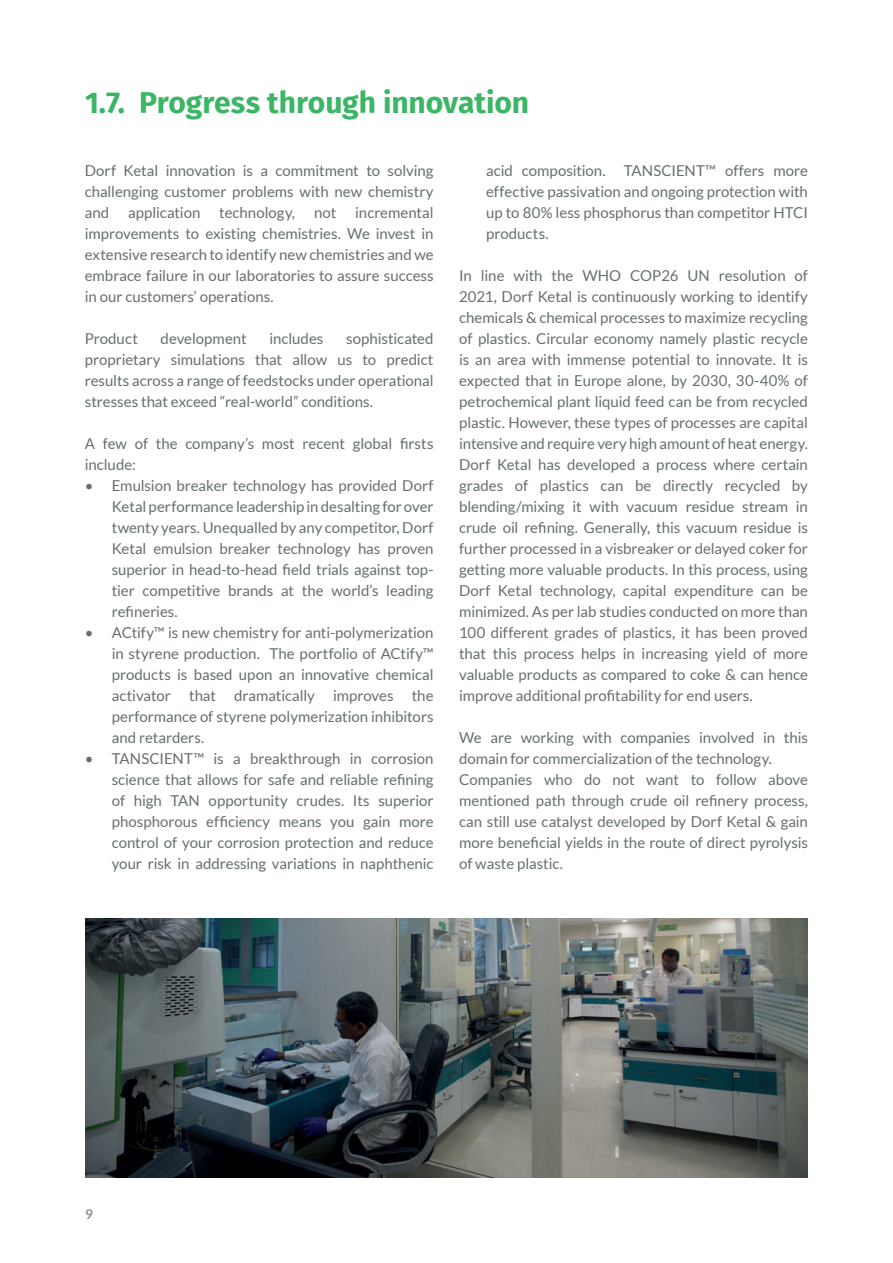
<style>
.page{position:relative;width:893px;height:1263px;background:#fff}
.page>*{position:absolute;margin:0;border:0;box-sizing:border-box;transform-origin:0 0}
.t1{font:700 30px "Fira Sans";letter-spacing:-.005em;color:#3ab665}
.t2{font:15px/21px "Lato";color:#676e70;text-align:justify}
.t3{font:700 13.5px "Lato";color:#898e92}
</style>
<div class="page">
<img style="left:85px;top:919px;width:723px;height:259px">
<h1 class="t1" style="left:85px;top:77px;width:446px">1.7. Progress through innovation</h1>
<p class="t2" style="left:85px;top:160px;width:350px">Dorf Ketal innovation is a commitment to solving challenging customer problems with new chemistry and</p>
<p class="t2" style="left:85px;top:202px;width:350px;text-indent:270px">incremental improvements to existing chemistries. We invest in extensive research to identify new chemistries and we embrace failure in our laboratories to assure success in our customers’ operations.</p>
<p class="t2" style="left:85px;top:328px;width:55px">Product</p>
<p class="t2" style="left:161px;top:328px;width:88px">development</p>
<p class="t2" style="left:269px;top:328px;width:56px">includes</p>
<p class="t2" style="left:128px;top:202px;width:74px">application</p>
<p class="t2" style="left:219px;top:202px;width:77px">technology,</p>
<p class="t2" style="left:314px;top:202px;width:24px">not</p>
<p class="t2" style="left:85px;top:328px;width:350px;text-indent:261px">sophisticated proprietary simulations that allow us to predict results across a range of feedstocks under operational stresses that exceed “real-world” conditions.</p>
<p class="t2" style="left:85px;top:433px;width:350px">A few of the company’s most recent global firsts include:</p>
<p class="t2" style="left:112px;top:475px;width:323px;text-indent:-27px">• Emulsion breaker technology has provided Dorf Ketal performance leadership in desalting for over twenty years. Unequalled by any competitor, Dorf Ketal emulsion breaker technology has proven superior in head-to-head field trials against top&shy;tier competitive brands at the world’s leading refineries.</p>
<p class="t2" style="left:112px;top:622px;width:323px;text-indent:-27px">• ACtify™ is new chemistry for anti-polymerization in styrene production. The portfolio of ACtify™ products is based upon an innovative chemical activator that dramatically improves the performance of styrene polymerization inhibitors and retarders.</p>
<p class="t2" style="left:112px;top:748px;width:323px;text-indent:-27px">• TANSCIENT™ is a breakthrough in corrosion science that allows for safe and reliable refining of high TAN opportunity crudes. Its superior phosphorous efficiency means you gain more control of your corrosion protection and reduce your risk in addressing variations in naphthenic</p>
<p class="t2" style="left:486px;top:160px;width:323px">acid composition. TANSCIENT™ offers more effective passivation and ongoing protection with up to 80% less phosphorus than competitor HTCI products.</p>
<p class="t2" style="left:459px;top:265px;width:350px">In line with the WHO COP26 UN resolution of 2021, Dorf Ketal is continuously working to identify chemicals &amp; chemical processes to maximize recycling of plastics. Circular economy namely plastic recycle is an area with immense potential to innovate. It is expected that in Europe alone, by 2030, 30-40% of petrochemical plant liquid feed can be from recycled plastic. However, these types of processes are capital intensive and require very high amount of heat energy.<br>Dorf Ketal has developed a process where certain grades of plastics can be directly recycled by blending/mixing it with vacuum residue stream in crude oil refining. Generally, this vacuum residue is further processed in a visbreaker or delayed coker for getting more valuable products. In this process, using Dorf Ketal technology, capital expenditure can be minimized. As per lab studies conducted on more than 100 different grades of plastics, it has been proved that this process helps in increasing yield of more valuable products as compared to coke &amp; can hence improve additional profitability for end users.</p>
<p class="t2" style="left:459px;top:727px;width:350px;text-align:left">We are working with companies involved in this domain for commercialization of the technology.<br>Companies who do not want to follow above mentioned path through crude oil refinery process, can still use catalyst developed by Dorf Ketal &amp; gain more beneficial yields in the route of direct pyrolysis of waste plastic.</p>
<p class="t3" style="left:85px;top:1206px;width:9px">9</p>
</div>
